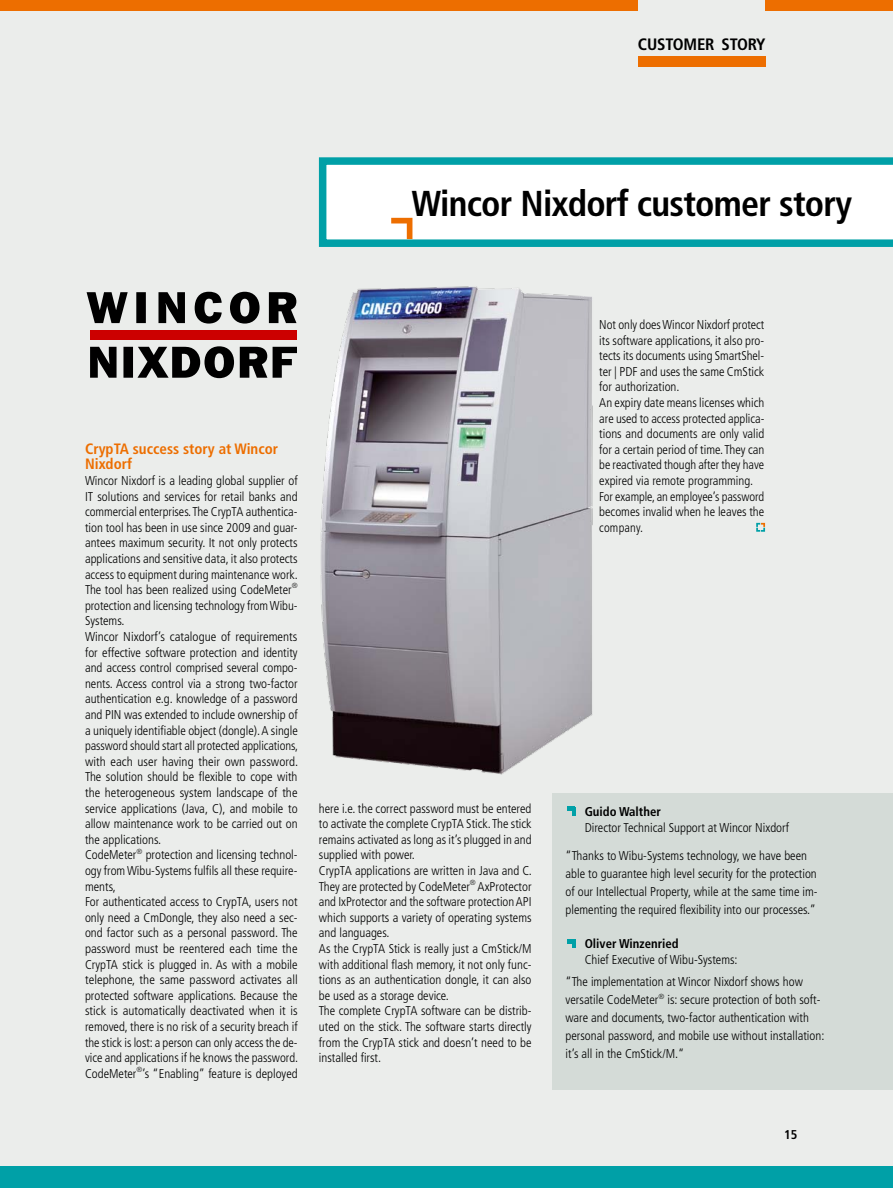
<style>
.page{position:relative;width:893px;height:1188px;background:#ebedeb}
.page>*{position:absolute;margin:0;border:0;box-sizing:border-box;transform-origin:0 0}
.t1{font:700 condensed 36px "Frutiger LT";letter-spacing:-.02em;color:#000}
.t2{font:700 condensed 16.5px "Frutiger LT";letter-spacing:-.01em;color:#000}
.t3{font:700 condensed 15px/15.6px "Frutiger LT";color:#ed6e00}
.t4{font:300 condensed 12.75px/15.6px "Frutiger LT";color:#000}
.t5{font:700 condensed 12.75px "Frutiger LT";color:#000}
.t6{font:300 condensed 7.5px "Frutiger LT";color:#000}
</style>
<div class="page">
<div style="left:0;top:0;width:638px;height:11px;background:#ed6e00"></div>
<div style="left:765px;top:0;width:128px;height:11px;background:#ed6e00"></div>
<div style="left:638px;top:56px;width:127px;height:11px;background:#ed6e00"></div>
<div style="left:0;top:1167px;width:893px;height:21px;background:#00a0a7"></div>
<svg style="left:756px;top:523px;width:9px;height:9px"></svg>
<div style="left:553px;top:794px;width:340px;height:296px;background:#d4dbd7"></div>
<div style="left:567px;top:939px;width:8px;height:5px;background:#00a0a7"></div>
<svg style="left:567px;top:807px;width:9px;height:9px"></svg>
<svg style="left:572px;top:939px;width:4px;height:9px"></svg>
<img style="left:320px;top:286px;width:273px;height:489px">
<svg style="left:87px;top:292px;width:210px;height:86px"></svg>
<svg style="left:319px;top:157px;width:574px;height:90px;background:#d1edef"></svg>
<svg style="left:391px;top:218px;width:21px;height:21px"></svg>
<p class="t2" style="left:638px;top:35px;width:127px">customer story</p>
<h1 class="t1" style="left:411px;top:182px;width:442px">Wincor Nixdorf customer story</h1>
<p class="t3" style="left:85px;top:441px;width:195px">CrypTA success story at Wincor<br>Nixdorf</p>
<p class="t4" style="left:85px;top:473px;width:214px;text-align:justify">Wincor Nixdorf is a leading global supplier of IT solutions and services for retail banks and commercial enterprises. The CrypTA authentica&shy;tion tool has been in use since 2009 and guar&shy;antees maximum security. It not only protects applications and sensitive data, it also protects access to equipment during maintenance work.<br>The tool has been realized using CodeMeter</p>
<p class="t6" style="left:292px;top:582px;width:7px">®</p>
<p class="t4" style="left:85px;top:598px;width:215px">protection and licensing technology from Wibu-Systems.<br>Wincor Nixdorf’s catalogue of requirements for effective software protection and identity and access control comprised several compo&shy;nents. Access control via a strong two-factor authentication e.g. knowledge of a password and PIN was extended to include ownership of a uniquely identifiable object (dongle). A single password should start all protected applications, with each user having their own password.<br>The solution should be flexible to cope with the heterogeneous system landscape of the service applications (Java, C), and mobile to allow maintenance work to be carried out on the applications.<br>CodeMeter</p>
<p class="t6" style="left:137px;top:847px;width:7px">®</p>
<p class="t4" style="left:85px;top:847px;width:215px;text-indent:61px">protection and licensing technol&shy;ogy from Wibu-Systems fulfils all these require&shy;ments,<br>For authenticated access to CrypTA, users not only need a CmDongle, they also need a sec&shy;ond factor such as a personal password. The password must be reentered each time the CrypTA stick is plugged in. As with a mobile telephone, the same password activates all protected software applications. Because the stick is automatically deactivated when it is removed, there is no risk of a security breach if the stick is lost: a person can only access the de&shy;vice and applications if he knows the password.<br>CodeMeter</p>
<p class="t6" style="left:137px;top:1065px;width:7px">®</p>
<p class="t4" style="left:142px;top:1066px;width:157px">’s “Enabling” feature is deployed</p>
<p class="t4" style="left:319px;top:800px;width:215px">here i.e. the correct password must be entered to activate the complete CrypTA Stick. The stick remains activated as long as it’s plugged in and supplied with power.<br>CrypTA applications are written in Java and C.<br>They are protected by CodeMeter</p>
<p class="t6" style="left:470px;top:878px;width:7px">®</p>
<p class="t4" style="left:319px;top:878px;width:214px;text-indent:159px">AxProtector and IxProtector and the software protection API which supports a variety of operating systems and languages.<br>As the CrypTA Stick is really just a CmStick/M with additional flash memory, it not only func&shy;tions as an authentication dongle, it can also be used as a storage device.<br>The complete CrypTA software can be distrib&shy;uted on the stick. The software starts directly from the CrypTA stick and doesn’t need to be installed first.</p>
<p class="t4" style="left:599px;top:317px;width:167px">Not only does Wincor Nixdorf protect its software applications, it also pro&shy;tects its documents using SmartShel&shy;ter | PDF and uses the same CmStick for authorization.<br>An expiry date means licenses which are used to access protected applica&shy;tions and documents are only valid for a certain period of time. They can be reactivated though after they have expired via remote programming.<br>For example, an employee’s password becomes invalid when he leaves the company.</p>
<p class="t5" style="left:585px;top:804px;width:78px">Guido Walther</p>
<p class="t4" style="left:566px;top:814px;width:243px;line-height:27.9px;text-align:center">Director Technical Support at Wincor Nixdorf “Thanks to Wibu-Systems technology, we have been</p>
<p class="t4" style="left:566px;top:865px;width:254px;line-height:18px;text-align:justify">able to guarantee high level security for the protection of our Intellectual Property, while at the same time im&shy;plementing the required flexibility into our processes.”</p>
<p class="t5" style="left:566px;top:936px;width:10px">O</p>
<p class="t5" style="left:593px;top:936px;width:87px">liver Winzenried</p>
<p class="t4" style="left:566px;top:949px;width:239px;line-height:22.2px;text-indent:19px">Chief Executive of Wibu-Systems:<br>“The implementation at Wincor Nixdorf shows how</p>
<p class="t4" style="left:566px;top:992px;width:94px">versatile CodeMeter</p>
<p class="t6" style="left:658px;top:992px;width:7px">®</p>
<p class="t4" style="left:566px;top:991px;width:260px;line-height:18px;text-indent:102px">is: secure protection of both soft&shy;ware and documents, two-factor authentication with personal password, and mobile use without installation: it’s all in the CmStick/M.“</p>
<p class="t5" style="left:784px;top:1127px;width:15px">15</p>
</div>
